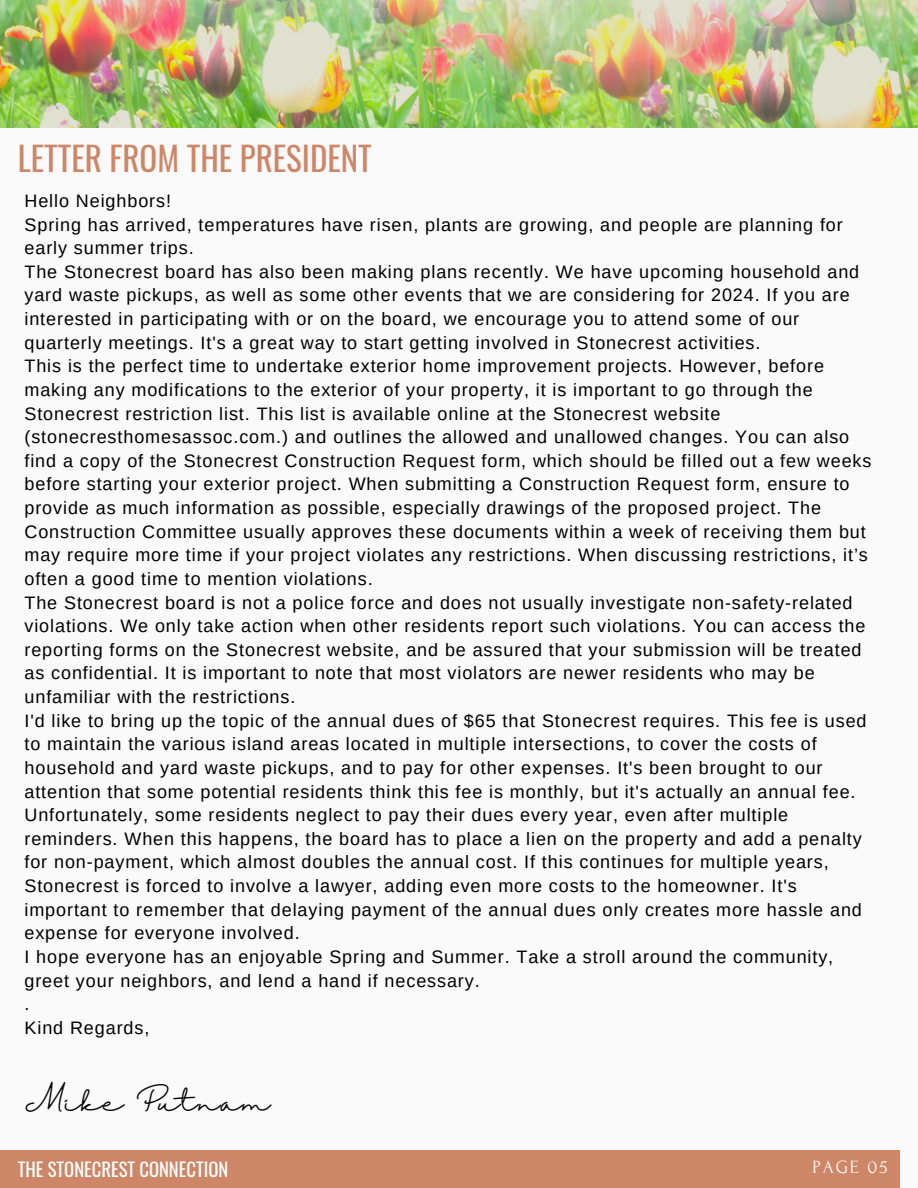
<style>
.page{position:relative;width:918px;height:1188px;background:#fafafa}
.page>*{position:absolute;margin:0;border:0;box-sizing:border-box;transform-origin:0 0}
.t1{font:33px "Oswald";color:#cd8768}
.t2{font:25.5px "Halimun";letter-spacing:.05em;color:#000}
.t3{font:18.75px "Forum";letter-spacing:.1em;color:#fff}
.t4{font:18.6px "Oswald";color:#fff}
.t5{font:18px/23.7px "Arimo";letter-spacing:.05em;color:#000}
</style>
<div class="page">
<div style="left:0;top:1150px;width:900px;height:38px;background:#cd8768"></div>
<img style="left:0;top:0;width:918px;height:127px">
<h2 class="t1" style="left:18px;top:133px;width:356px">LETTER FROM THE PRESIDENT</h2>
<h1 class="t5" style="left:25px;top:189px;width:148px">Hello Neighbors!</h1>
<p class="t5" style="left:25px;top:213px;width:820px">Spring has arrived, temperatures have risen, plants are growing, and people are planning for early summer trips.</p>
<p class="t5" style="left:25px;top:260px;width:836px">The Stonecrest board has also been making plans recently. We have upcoming household and yard waste pickups, as well as some other events that we are considering for 2024. If you are interested in participating with or on the board, we encourage you to attend some of our quarterly meetings. It's a great way to start getting involved in Stonecrest activities.</p>
<p class="t5" style="left:25px;top:354px;width:849px">This is the perfect time to undertake exterior home improvement projects. However, before making any modifications to the exterior of your property, it is important to go through the Stonecrest restriction list. This list is available online at the Stonecrest website (stonecresthomesassoc.com.) and outlines the allowed and unallowed changes. You can also find a copy of the Stonecrest Construction Request form, which should be filled out a few weeks before starting your exterior project. When submitting a Construction Request form, ensure to provide as much information as possible, especially drawings of the proposed project. The Construction Committee usually approves these documents within a week of receiving them but may require more time if your project violates any restrictions. When discussing restrictions, it’s often a good time to mention violations.</p>
<p class="t5" style="left:25px;top:591px;width:843px">The Stonecrest board is not a police force and does not usually investigate non-safety-related violations. We only take action when other residents report such violations. You can access the reporting forms on the Stonecrest website, and be assured that your submission will be treated as confidential. It is important to note that most violators are newer residents who may be unfamiliar with the restrictions.</p>
<p class="t5" style="left:25px;top:709px;width:844px">I'd like to bring up the topic of the annual dues of $65 that Stonecrest requires. This fee is used to maintain the various island areas located in multiple intersections, to cover the costs of household and yard waste pickups, and to pay for other expenses. It's been brought to our attention that some potential residents think this fee is monthly, but it's actually an annual fee.<br>Unfortunately, some residents neglect to pay their dues every year, even after multiple reminders. When this happens, the board has to place a lien on the property and add a penalty for non-payment, which almost doubles the annual cost. If this continues for multiple years, Stonecrest is forced to involve a lawyer, adding even more costs to the homeowner. It's important to remember that delaying payment of the annual dues only creates more hassle and expense for everyone involved.</p>
<p class="t5" style="left:25px;top:945px;width:810px">I hope everyone has an enjoyable Spring and Summer. Take a stroll around the community, greet your neighbors, and lend a hand if necessary.</p>
<p class="t5" style="left:25px;top:992px;width:6px">.</p>
<p class="t5" style="left:25px;top:1016px;width:126px">Kind Regards,</p>
<p class="t2" style="left:25px;top:1088px;width:247px">Mike Putnam</p>
<h3 class="t4" style="left:18px;top:1155px;width:212px">THE STONECREST CONNECTION</h3>
<h3 class="t3" style="left:813px;top:1157px;width:76px">PAGE 05</h3>
</div>
